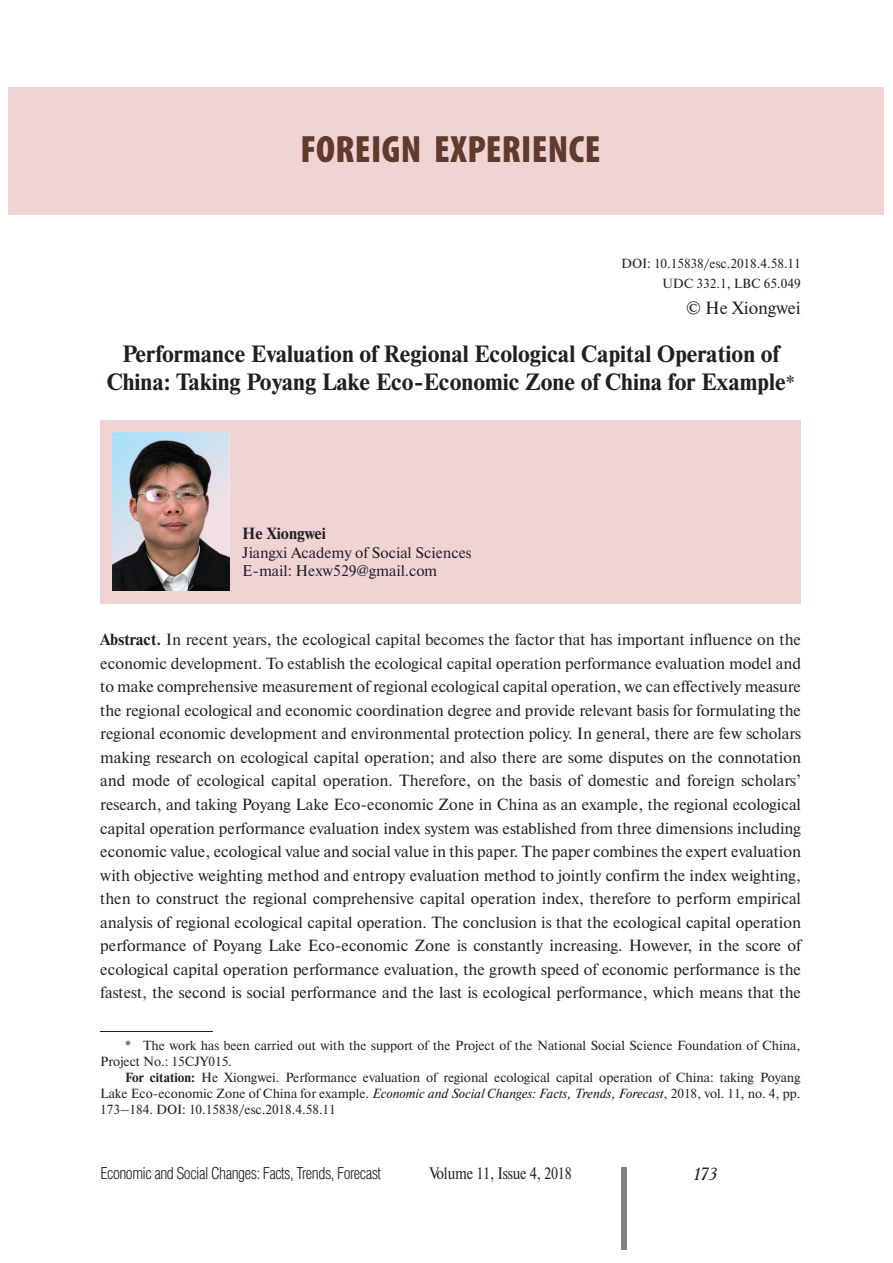
<style>
.page{position:relative;width:893px;height:1263px;background:#fff}
.page>*{position:absolute;margin:0;border:0;box-sizing:border-box;transform-origin:0 0}
.t1{font:900 condensed 38.25px "Myriad Pro";letter-spacing:.01em;color:#5f3a2d}
.t2{font:700 23.55px/28.2px "Newton C";color:#231f20;text-align:center}
.t3{font:17.7px "Newton C";color:#231f20}
.t4{font:italic 17.7px "Academy";color:#231f20}
.t5{font:300 16.65px "Helios Cond";letter-spacing:-.03em;color:#231f20}
.t6{font:16.65px "Newton C";letter-spacing:-.01em;color:#231f20;scale:.85 1}
.t7{font:16.2px/23.5px "Newton C";color:#231f20;text-align:justify}
.t8{font:700 16.2px "Newton C";color:#231f20}
.t9{font:15.45px/18.5px "Newton C";color:#231f20}
.t10{font:13.2px/15.9px "Newton C";color:#231f20;text-align:right}
.s1{color:#201d1e}
.s2{font-weight:400;font-size:20.55px}
.s3{font-weight:700}
.s4{font-style:italic}
</style>
<div class="page">
<div style="left:621px;top:1167px;width:5px;height:83px;background:#808285"></div>
<hr style="left:100px;top:1031px;width:113px;height:1px;background:#231f20">
<div style="left:100px;top:420px;width:700px;height:183px;background:#f0d4d4"></div>
<div style="left:9px;top:87px;width:875px;height:127px;background:#f0d4d4"></div>
<img style="left:113px;top:433px;width:117px;height:158px">
<h1 class="t1" style="left:300px;top:136px;width:301px">FOREIGN EXPERIENCE</h1>
<p class="t10" style="left:621px;top:255px;width:181px;line-height:20.1px">DOI: 10.15838/esc.2018.4.58.11<br>UDC 332.1, LBC 65.049</p>
<p class="t3" style="left:686px;top:301px;width:116px"><span class="s1">©</span> He Xiongwei</p>
<h2 class="t2" style="left:106px;top:341px;width:690px">Performance Evaluation of Regional Ecological Capital Operation of<br>China: Taking Poyang Lake Eco-Economic Zone of China for Example<span class="s2">*</span></h2>
<p class="t8" style="left:242px;top:528px;width:85px">He Xiongwei</p>
<p class="t9" style="left:242px;top:545px;width:231px">Jiangxi Academy of Social Sciences<br>E-mail: Hexw529@gmail.com</p>
<p class="t7" style="left:100px;top:629px;width:702px"><span class="s3">Abstract.</span> In recent years, the ecological capital becomes the factor that has important influence on the economic development. To establish the ecological capital operation performance evaluation model and to make comprehensive measurement of regional ecological capital operation, we can effectively measure the regional ecological and economic coordination degree and provide relevant basis for formulating the regional economic development and environmental protection policy. In general, there are few scholars making research on ecological capital operation; and also there are some disputes on the connotation and mode of ecological capital operation. Therefore, on the basis of domestic and foreign scholars’ research, and taking Poyang Lake Eco-economic Zone in China as an example, the regional ecological capital operation performance evaluation index system was established from three dimensions including economic value, ecological value and social value in this paper. The paper combines the expert evaluation with objective weighting method and entropy evaluation method to jointly confirm the index weighting, then to construct the regional comprehensive capital operation index, therefore to perform empirical analysis of regional ecological capital operation. The conclusion is that the ecological capital operation performance of Poyang Lake Eco-economic Zone is constantly increasing. However, in the score of ecological capital operation performance evaluation, the growth speed of economic performance is the fastest, the second is social performance and the last is ecological performance, which means that the</p>
<p class="t10" style="left:100px;top:1039px;width:702px;text-align:left;text-indent:25px">* The work has been carried out with the support of the Project of the National Social Science Foundation of China,<br>Project No.: 15CJY015.</p>
<p class="t10" style="left:100px;top:1071px;width:702px;text-align:justify;text-indent:25px"><span class="s3">For citation:</span> He Xiongwei. Performance evaluation of regional ecological capital operation of China: taking Poyang Lake Eco-economic Zone of China for example. <span class="s4">Economic and Social Changes: Facts, Trends, Forecast</span>, 2018, vol. 11, no. 4, pp.<br>173–184. DOI: 10.15838/esc.2018.4.58.11</p>
<p class="t5" style="left:101px;top:1168px;width:282px">Economic and Social Changes: Facts, Trends, Forecast</p>
<p class="t6" style="left:429px;top:1168px;width:169px">Volume 11, Issue 4, 2018</p>
<p class="t4" style="left:694px;top:1165px;width:25px">173</p>
</div>
